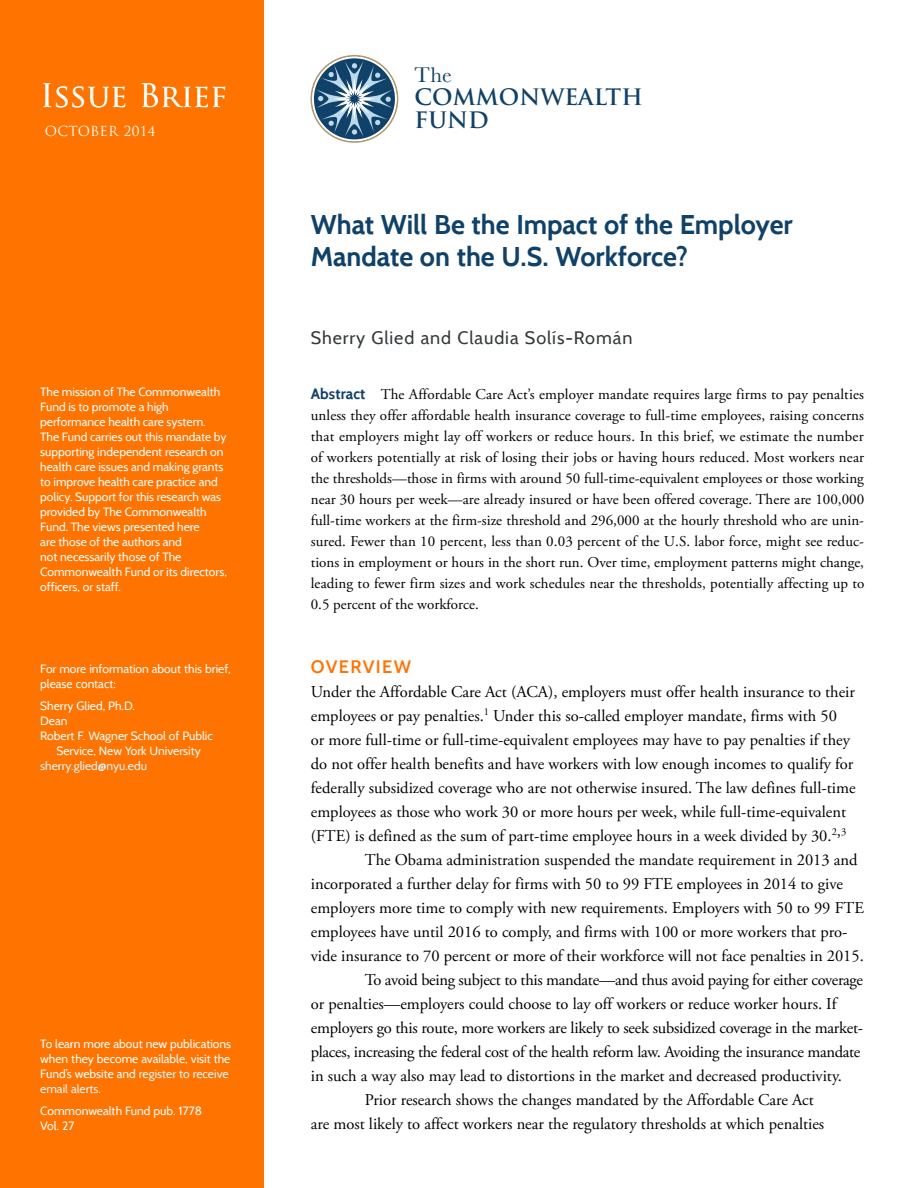
<style>
.page{position:relative;width:918px;height:1188px;background:#fff}
.page>*{position:absolute;margin:0;border:0;box-sizing:border-box;transform-origin:0 0}
.t1{font:31.5px "Trajan Pro";color:#fff}
.Issue_Brief_Title{font:700 27px/32.4px "Cabin";color:#104168}
.t2{font:700 22.05px/23.4px "Trajan Pro";color:#104168}
.t3{font:22.05px "Baskerville";color:#104168}
.Authors_names{font:18px "Cabin";letter-spacing:.05em;color:#33383b}
.Head_A_-_Cabin{font:600 18px "Cabin";letter-spacing:.075em;color:#ff7300}
.BT_2_-_Garamond_IB{font:16.5px/24px "Adobe Garamond Pro";color:#000}
.BT_-_Garamond_IB{font:16.5px/24px "Adobe Garamond Pro";color:#000}
.BT_-_Abstract_text{font:15px/21px "Adobe Garamond Pro";letter-spacing:.01em;color:#000;text-align:justify}
.t4{font:13.5px "Trajan Pro";letter-spacing:.025em;color:#fff}
.t5{font:12px/15px "Cabin";color:#fff}
.t6{font:12px "Cabin";color:#e6f5fc}
.s1{color:#e6f5fc}
.s2{font-family:"Cabin";font-weight:700;color:#104168}
</style>
<div class="page">
<div style="left:0;top:0;width:264px;height:1188px;background:#ff7300"></div>
<div style="left:311px;top:55px;width:87px;height:88px;border:2px solid #af986f;border-radius:50%"></div>
<div style="left:312px;top:57px;width:85px;height:84px;border:2px solid #fff;border-radius:50%"></div>
<svg style="left:315px;top:61px;width:78px;height:76px"></svg>
<p class="t1" style="left:40px;top:75px;width:188px">Issue Brief</p>
<p class="t4" style="left:45px;top:122px;width:112px">OCTOBER 2014</p>
<p class="t5" style="left:40px;top:384px;width:188px">The mission of The Commonwealth<br>Fund is to promote a high performance health care system.<br>The Fund carries out this mandate by supporting independent research on health care issues and making grants to improve health care practice and policy. Support for this research was provided by The Commonwealth<br>Fund. The views presented here<br>are those of the authors and<br>not necessarily those of The<br>Commonwealth Fund or its directors, officers, or staff.</p>
<p class="t5" style="left:40px;top:662px;width:192px">For more information about this brief, please contact:</p>
<p class="t5" style="left:40px;top:699px;width:96px">Sherry Glied, Ph.D.</p>
<p class="t5" style="left:40px;top:714px;width:29px">Dean</p>
<p class="t5" style="left:40px;top:729px;width:174px;text-align:center">Robert F. Wagner School of Public<br>Service, New York University</p>
<p class="t6" style="left:40px;top:759px;width:108px">sherry.glied@nyu.edu</p>
<p class="t5" style="left:40px;top:1036px;width:192px">To learn more about new publications when they become available, visit the<br>Fund’s website and <span class="s1">register to receive email alerts.</span></p>
<p class="t5" style="left:40px;top:1103px;width:163px">Commonwealth Fund pub. 1778<br>Vol. 27</p>
<h3 class="t3" style="left:415px;top:60px;width:39px">The</h3>
<h3 class="t2" style="left:415px;top:86px;width:230px">COMMONWEALTH<br>FUND</h3>
<p class="Issue_Brief_Title" style="left:311px;top:208px;width:484px">What Will Be the Impact of the Employer<br>Mandate on the U.S. Workforce?</p>
<p class="Authors_names" style="left:311px;top:327px;width:323px">Sherry Glied and Claudia Solís-Román</p>
<p class="BT_-_Abstract_text" style="left:311px;top:384px;width:555px"><span class="s2">Abstract</span> The Affordable Care Act’s employer mandate requires large firms to pay penalties unless they offer affordable health insurance coverage to full-time employees, raising concerns that employers might lay off workers or reduce hours. In this brief, we estimate the number of workers potentially at risk of losing their jobs or having hours reduced. Most workers near the thresholds—those in firms with around 50 full-time-equivalent employees or those working near 30 hours per week—are already insured or have been offered coverage. There are 100,000 full-time workers at the firm-size threshold and 296,000 at the hourly threshold who are unin&shy;sured. Fewer than 10 percent, less than 0.03 percent of the U.S. labor force, might see reduc&shy;tions in employment or hours in the short run. Over time, employment patterns might change, leading to fewer firm sizes and work schedules near the thresholds, potentially affecting up to 0.5 percent of the workforce.</p>
<p class="Head_A_-_Cabin" style="left:311px;top:656px;width:102px">OVERVIEW</p>
<p class="BT_-_Garamond_IB" style="left:311px;top:681px;width:546px">Under the Affordable Care Act (ACA), employers must offer health insurance to their employees or pay penalties.<sup>1</sup> Under this so-called employer mandate, firms with 50<br>or more full-time or full-time-equivalent employees may have to pay penalties if they do not offer health benefits and have workers with low enough incomes to qualify for federally subsidized coverage who are not otherwise insured. The law defines full-time employees as those who work 30 or more hours per week, while full-time-equivalent (FTE) is defined as the sum of part-time employee hours in a week divided by 30.<sup>2</sup>,<sup>3</sup></p>
<p class="BT_2_-_Garamond_IB" style="left:311px;top:849px;width:555px;text-indent:54px">The Obama administration suspended the mandate requirement in 2013 and incorporated a further delay for firms with 50 to 99 FTE employees in 2014 to give employers more time to comply with new requirements. Employers with 50 to 99 FTE employees have until 2016 to comply, and firms with 100 or more workers that pro&shy;vide insurance to 70 percent or more of their workforce will not face penalties in 2015.</p>
<p class="BT_2_-_Garamond_IB" style="left:311px;top:969px;width:554px;text-indent:54px">To avoid being subject to this mandate—and thus avoid paying for either coverage or penalties—employers could choose to lay off workers or reduce worker hours. If employers go this route, more workers are likely to seek subsidized coverage in the market&shy;places, increasing the federal cost of the health reform law. Avoiding the insurance mandate in such a way also may lead to distortions in the market and decreased productivity.</p>
<p class="BT_2_-_Garamond_IB" style="left:311px;top:1089px;width:515px;text-indent:54px">Prior research shows the changes mandated by the Affordable Care Act are most likely to affect workers near the regulatory thresholds at which penalties</p>
</div>
